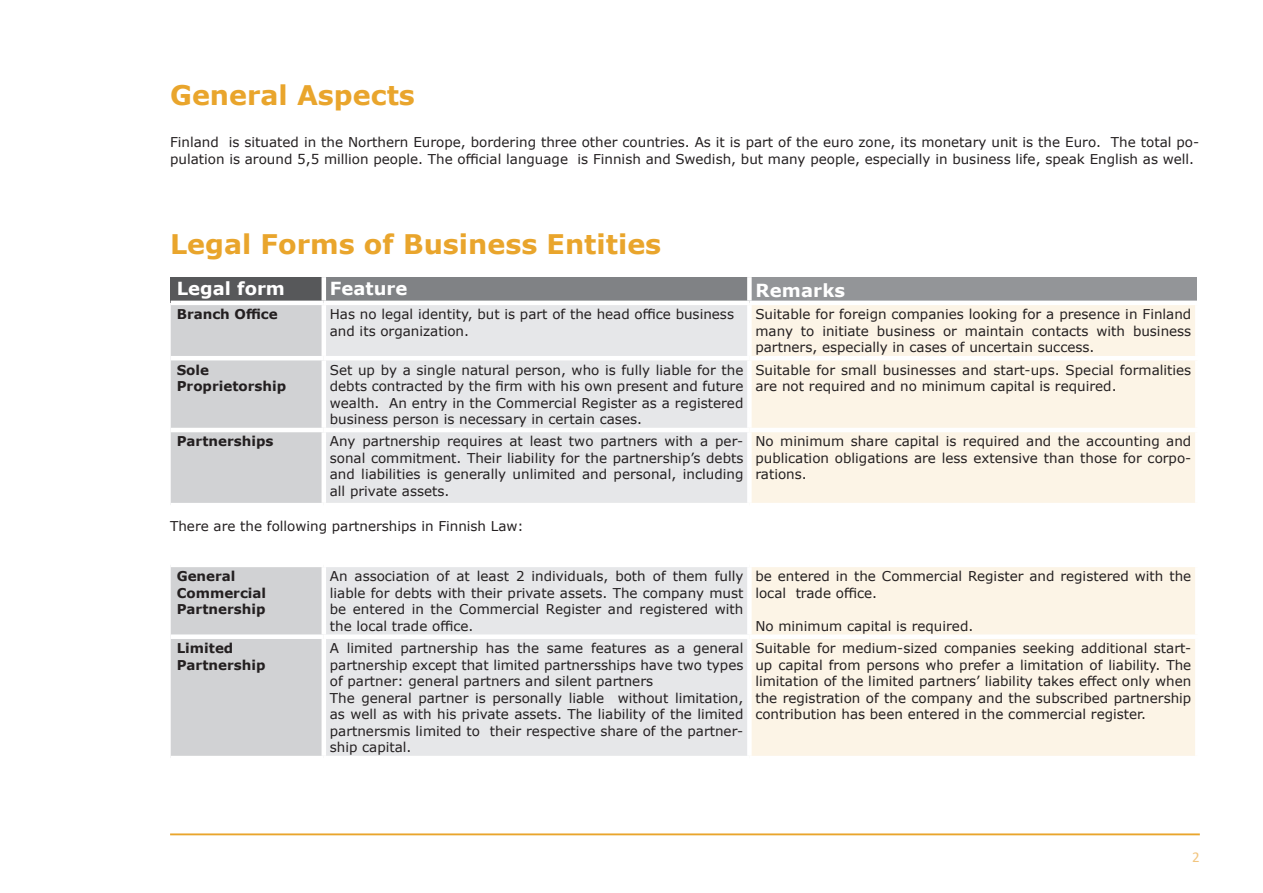
<style>
.page{position:relative;width:1263px;height:893px;background:#fff}
.page>*{position:absolute;margin:0;border:0;box-sizing:border-box;transform-origin:0 0}
.t1{font:700 27px "Verdana";color:#e9a52c}
.t2{font:700 18px "Verdana";color:#fff}
.t3{font:15px "Calibri";color:#f2c57f}
.t4{font:13.5px/16.5px "Verdana";color:#231f20;text-align:justify}
.t5{font:700 13.5px/16.5px "Verdana";color:#231f20}
</style>
<div class="page">
<hr style="left:170px;top:833px;width:1030px;height:2px;background:#e9a52c">
<div style="left:171px;top:277px;width:153px;height:26px;background:#57585a"></div>
<div style="left:324px;top:277px;width:425px;height:26px;background:#808285"></div>
<div style="left:749px;top:277px;width:448px;height:26px;background:#939598"></div>
<div style="left:171px;top:305px;width:151px;height:198px;background:#d1d2d4"></div>
<div style="left:326px;top:305px;width:421px;height:198px;background:#e6e7e9"></div>
<div style="left:752px;top:305px;width:443px;height:198px;background:#fcf4e6"></div>
<hr style="left:322px;top:277px;width:4px;height:24px;background:#fff">
<div style="left:747px;top:277px;width:5px;height:24px;background:#fff"></div>
<hr style="left:171px;top:301px;width:153px;height:4px;background:#fff">
<hr style="left:324px;top:301px;width:425px;height:4px;background:#fff">
<hr style="left:749px;top:301px;width:450px;height:4px;background:#fff">
<hr style="left:171px;top:356px;width:153px;height:4px;background:#fff">
<hr style="left:324px;top:356px;width:425px;height:4px;background:#fff">
<hr style="left:749px;top:356px;width:450px;height:4px;background:#fff">
<hr style="left:171px;top:428px;width:153px;height:4px;background:#fff">
<hr style="left:324px;top:428px;width:425px;height:4px;background:#fff">
<hr style="left:749px;top:428px;width:450px;height:4px;background:#fff">
<div style="left:171px;top:567px;width:151px;height:189px;background:#d1d2d4"></div>
<div style="left:326px;top:567px;width:421px;height:189px;background:#e6e7e9"></div>
<div style="left:752px;top:567px;width:443px;height:189px;background:#fcf4e6"></div>
<div style="left:171px;top:634px;width:153px;height:5px;background:#fff"></div>
<div style="left:324px;top:634px;width:425px;height:5px;background:#fff"></div>
<div style="left:749px;top:634px;width:450px;height:5px;background:#fff"></div>
<h1 class="t1" style="left:170px;top:76px;width:246px">General Aspects</h1>
<p class="t4" style="left:170px;top:134px;width:1030px">Finland is situated in the Northern Europe, bordering three other countries. As it is part of the euro zone, its monetary unit is the Euro. The total po&shy;pulation is around 5,5 million people. The official language is Finnish and Swedish, but many people, especially in business life, speak English as well.</p>
<h1 class="t1" style="left:170px;top:225px;width:493px">Legal Forms of Business Entities</h1>
<h2 class="t2" style="left:177px;top:276px;width:110px">Legal form</h2>
<h2 class="t2" style="left:330px;top:276px;width:79px">Feature</h2>
<h2 class="t2" style="left:755px;top:278px;width:91px">Remarks</h2>
<p class="t5" style="left:177px;top:306px;width:103px">Branch Office</p>
<p class="t4" style="left:330px;top:306px;width:406px">Has no legal identity, but is part of the head office business and its organization.</p>
<p class="t4" style="left:755px;top:306px;width:437px">Suitable for foreign companies looking for a presence in Finland many to initiate business or maintain contacts with business partners, especially in cases of uncertain success.</p>
<p class="t5" style="left:177px;top:361px;width:111px">Sole<br>Proprietorship</p>
<p class="t4" style="left:330px;top:361px;width:415px">Set up by a single natural person, who is fully liable for the debts contracted by the firm with his own present and future wealth. An entry in the Commercial Register as a registered business person is necessary in certain cases.</p>
<p class="t4" style="left:755px;top:361px;width:437px">Suitable for small businesses and start-ups. Special formalities are not required and no minimum capital is required.</p>
<p class="t5" style="left:177px;top:433px;width:98px">Partnerships</p>
<p class="t4" style="left:330px;top:433px;width:415px">Any partnership requires at least two partners with a per&shy;sonal commitment. Their liability for the partnership’s debts and liabilities is generally unlimited and personal, including all private assets.</p>
<p class="t4" style="left:755px;top:433px;width:437px">No minimum share capital is required and the accounting and publication obligations are less extensive than those for corpo&shy;rations.</p>
<p class="t4" style="left:170px;top:517px;width:355px">There are the following partnerships in Finnish Law:</p>
<p class="t5" style="left:177px;top:568px;width:91px">General<br>Commercial<br>Partnership</p>
<p class="t4" style="left:330px;top:568px;width:415px">An association of at least 2 individuals, both of them fully liable for debts with their private assets. The company must be entered in the Commercial Register and registered with the local trade office.</p>
<p class="t4" style="left:755px;top:568px;width:437px">be entered in the Commercial Register and registered with the local trade office.</p>
<p class="t4" style="left:755px;top:617px;width:219px">No minimum capital is required.</p>
<p class="t5" style="left:177px;top:640px;width:90px">Limited<br>Partnership</p>
<p class="t4" style="left:330px;top:640px;width:415px;text-align:left">A limited partnership has the same features as a general partnership except that limited partnersships have two types of partner: general partners and silent partners<br>The general partner is personally liable without limitation, as well as with his private assets. The liability of the limited partnersmis limited to their respective share of the partner&shy;ship capital.</p>
<p class="t4" style="left:755px;top:640px;width:437px">Suitable for medium-sized companies seeking additional start&shy;up capital from persons who prefer a limitation of liability. The limitation of the limited partners’ liability takes effect only when the registration of the company and the subscribed partnership contribution has been entered in the commercial register.</p>
<p class="t3" style="left:1192px;top:846px;width:9px">2</p>
</div>
